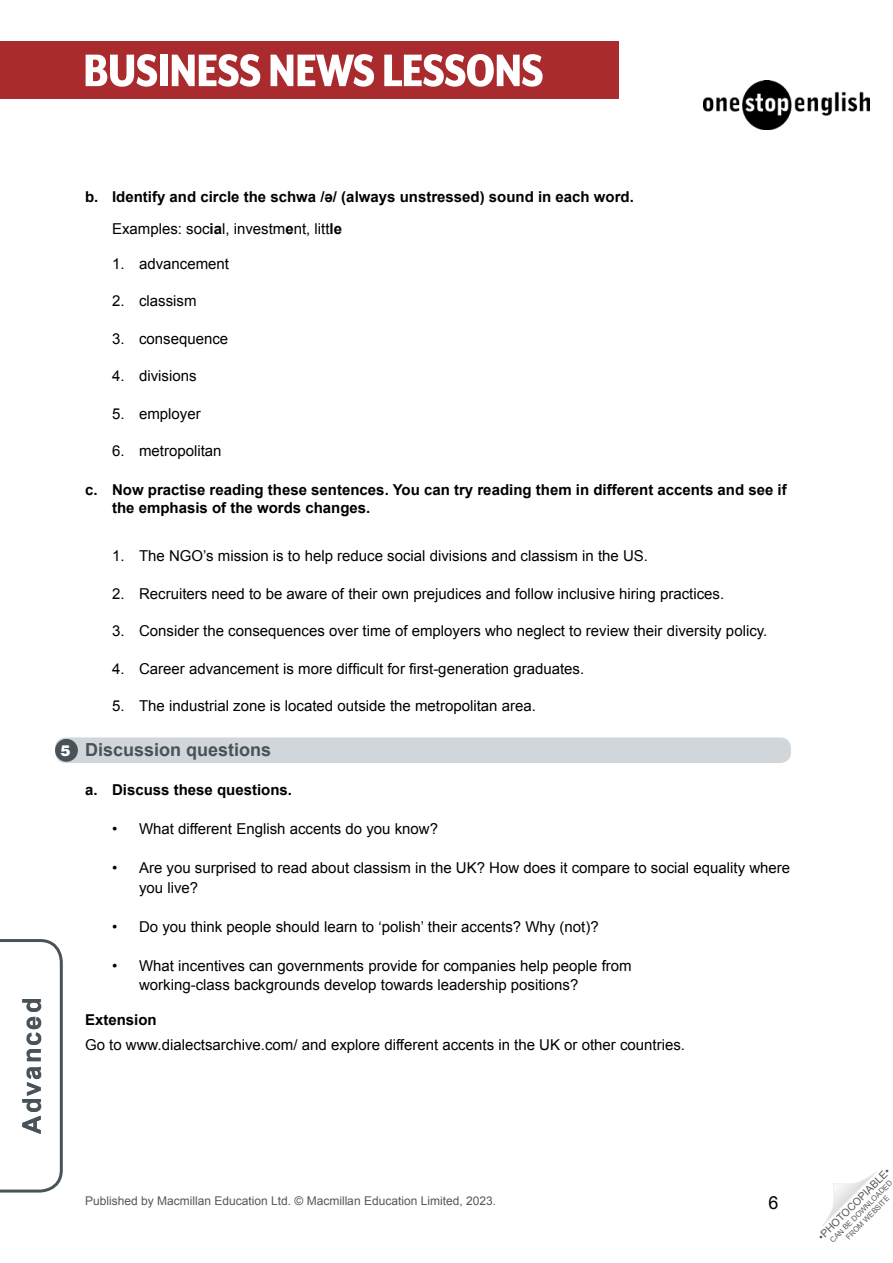
<style>
.page{position:relative;width:893px;height:1263px;background:#fff}
.page>*{position:absolute;margin:0;border:0;box-sizing:border-box;transform-origin:0 0}
.t1{font:800 52.5px "Mr Eaves XL Mod Nar OT";letter-spacing:-.015em;color:#fff}
.t2{font:700 25.5px "Arial";letter-spacing:.08em;color:#485358}
.WS__Exercise_title{font:700 18px "Arial";color:#485358}
.t3{font:18px "Arial";color:#000}
.WS__Bullet{font:15px/19.5px "Arial";color:#000}
.WS__Body_-_rubric_al{font:700 15px/18px "Arial";color:#000}
.TN__Body_text{font:15px "Arial";color:#000}
.Don_t_use_-_10t_numb{font:900 15px "Helvetica LT Std";color:#fff}
.t4{font:12px "Arial";color:#575756}
.t5{font:10.5px "Arial";color:#575756}
.t6{font:7.5px/9px "Arial";color:#575756;text-align:center}
.s1{font-weight:700}
</style>
<div class="page">
<img style="left:704px;top:80px;width:165px;height:49px">
<div style="left:0;top:41px;width:619px;height:58px;background:#aa2b2e"></div>
<svg style="left:822px;top:1171px;width:55px;height:55px"></svg>
<svg style="left:0;top:939px;width:63px;height:254px"></svg>
<div style="left:55px;top:737px;width:736px;height:26px;background:#d1d6da;border-radius:10px"></div>
<div style="left:55px;top:739px;width:23px;height:23px;background:#485358;border-radius:50%"></div>
<h1 class="t1" style="left:83px;top:42px;width:462px">BUSINESS NEWS LESSONS</h1>
<h2 class="t2" style="left:15px;top:1134px;width:138px;rotate:-90deg">Advanced</h2>
<p class="Don_t_use_-_10t_numb" style="left:61px;top:740px;width:12px">5</p>
<p class="WS__Body_-_rubric_al" style="left:85px;top:189px;width:550px">b. Identify and circle the schwa /ə/ (always unstressed) sound in each word.</p>
<p class="TN__Body_text" style="left:112px;top:219px;width:232px">Examples: soc<span class="s1">ia</span>l, investm<span class="s1">e</span>nt, litt<span class="s1">le</span></p>
<p class="WS__Bullet" style="left:112px;top:254px;width:119px">1. advancement</p>
<p class="WS__Bullet" style="left:112px;top:291px;width:86px">2. classism</p>
<p class="WS__Bullet" style="left:112px;top:329px;width:118px">3. consequence</p>
<p class="WS__Bullet" style="left:112px;top:366px;width:86px">4. divisions</p>
<p class="WS__Bullet" style="left:112px;top:404px;width:90px">5. employer</p>
<p class="WS__Bullet" style="left:112px;top:441px;width:111px">6. metropolitan</p>
<p class="WS__Body_-_rubric_al" style="left:112px;top:481px;width:676px;text-indent:-27px">c. Now practise reading these sentences. You can try reading them in different accents and see if the emphasis of the words changes.</p>
<p class="WS__Bullet" style="left:112px;top:546px;width:538px">1. The NGO’s mission is to help reduce social divisions and classism in the US.</p>
<p class="WS__Bullet" style="left:112px;top:584px;width:614px">2. Recruiters need to be aware of their own prejudices and follow inclusive hiring practices.</p>
<p class="WS__Bullet" style="left:112px;top:621px;width:657px">3. Consider the consequences over time of employers who neglect to review their diversity policy.</p>
<p class="WS__Bullet" style="left:112px;top:659px;width:474px">4. Career advancement is more difficult for first-generation graduates.</p>
<p class="WS__Bullet" style="left:112px;top:696px;width:425px">5. The industrial zone is located outside the metropolitan area.</p>
<p class="WS__Exercise_title" style="left:85px;top:738px;width:188px">Discussion questions</p>
<p class="WS__Body_-_rubric_al" style="left:85px;top:781px;width:209px">a. Discuss these questions.</p>
<p class="WS__Bullet" style="left:112px;top:819px;width:328px">• What different English accents do you know?</p>
<p class="WS__Bullet" style="left:139px;top:858px;width:653px;text-indent:-27px">• Are you surprised to read about classism in the UK? How does it compare to social equality where you live?</p>
<p class="WS__Bullet" style="left:112px;top:917px;width:488px">• Do you think people should learn to ‘polish’ their accents? Why (not)?</p>
<p class="WS__Bullet" style="left:139px;top:956px;width:494px;text-indent:-27px">• What incentives can governments provide for companies help people from working-class backgrounds develop towards leadership positions?</p>
<p class="WS__Body_-_rubric_al" style="left:85px;top:1011px;width:73px">Extension</p>
<p class="WS__Bullet" style="left:85px;top:1035px;width:602px">Go to www.dialectsarchive.com/ and explore different accents in the UK or other countries.</p>
<p class="t4" style="left:85px;top:1193px;width:413px">Published by Macmillan Education Ltd. © Macmillan Education Limited, 2023.</p>
<p class="t3" style="left:769px;top:1191px;width:12px">6</p>
<p class="t5" style="left:815px;top:1233px;width:99px;rotate:-45deg">•PHOTOCOPIABLE•</p>
<p class="t6" style="left:828px;top:1238px;width:86px;rotate:-45deg">CAN BE DOWNLOADED<br>FROM WEBSITE</p>
</div>
